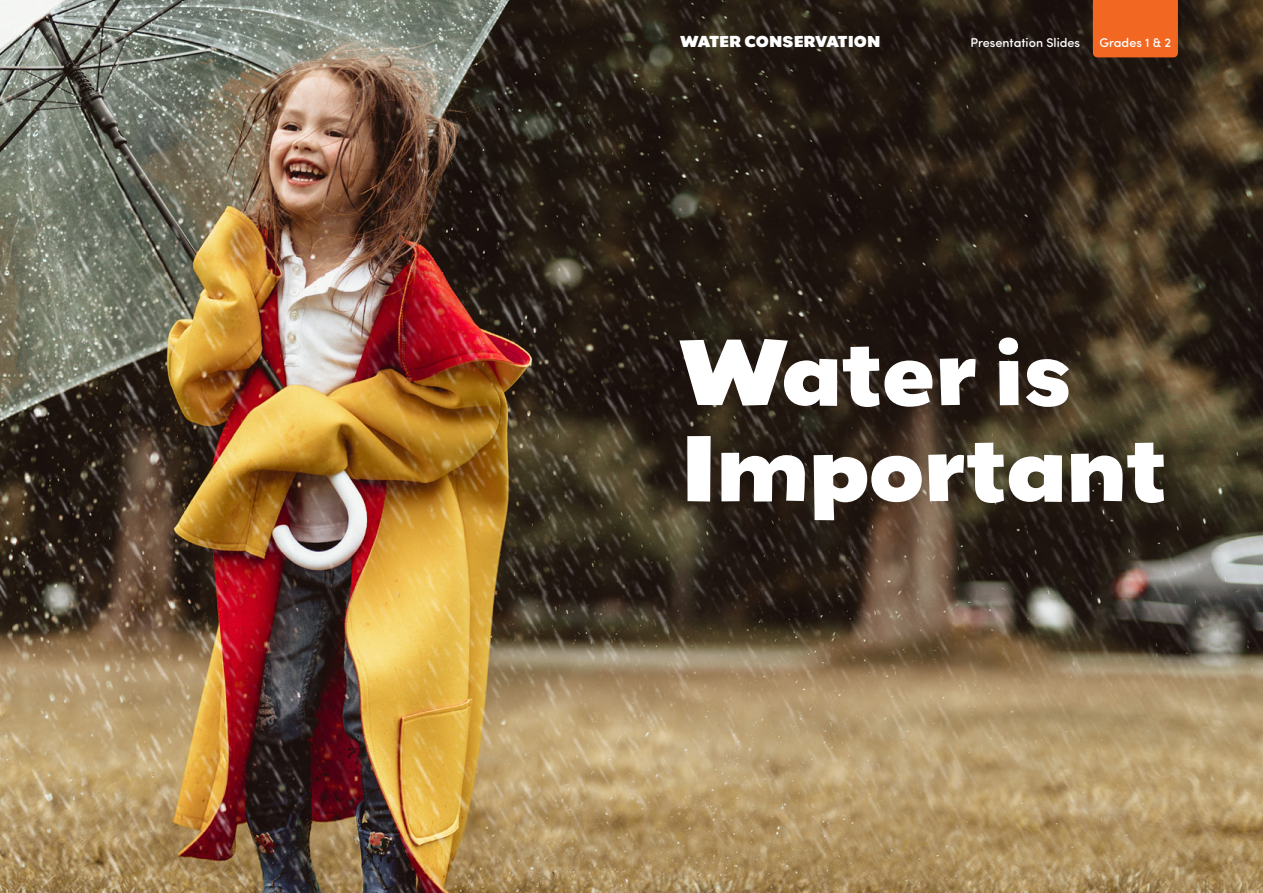
<style>
.page{position:relative;width:1263px;height:893px;background:#fff}
.page>*{position:absolute;margin:0;border:0;box-sizing:border-box;transform-origin:0 0}
.t1{font:700 expanded 84px/96px "Grenadine MVB";color:#fff}
.t2{font:700 expanded 14.25px "Grenadine MVB";color:#fff}
.t3{font:500 12.75px "Sofia Pro Soft";color:#fff}
</style>
<div class="page">
<img style="left:0;top:0;width:1263px;height:893px">
<div style="left:1093px;top:0;width:85px;height:57px;background:#f26722"></div>
<p class="t2" style="left:680px;top:31px;width:202px">WATER CONSERVATION</p>
<p class="t3" style="left:970px;top:33px;width:111px">Presentation Slides</p>
<p class="t3" style="left:1099px;top:33px;width:73px">Grades 1 &amp; 2</p>
<h1 class="t1" style="left:680px;top:325px;width:488px">Water is<br>Important</h1>
</div>
